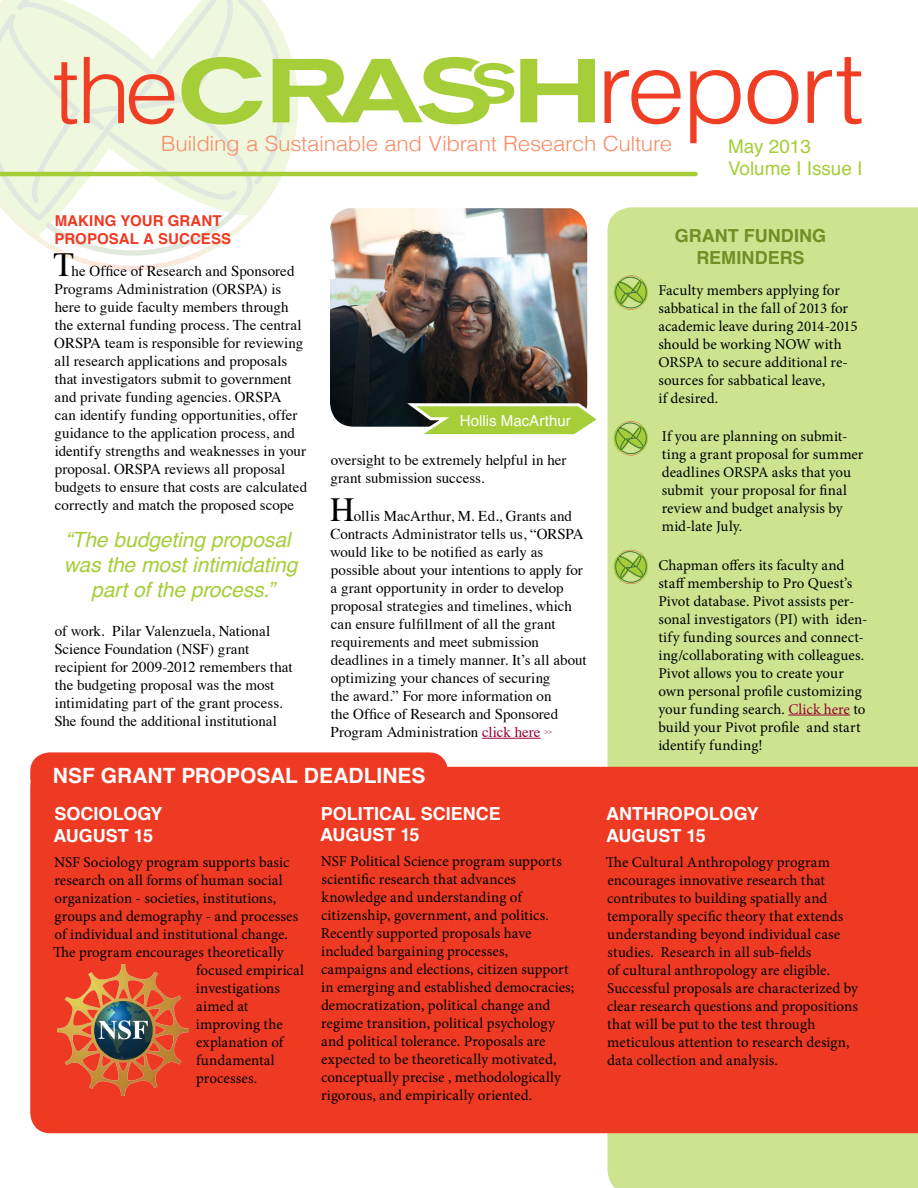
<style>
.page{position:relative;width:918px;height:1188px;background:#fff}
.page>*{position:absolute;margin:0;border:0;box-sizing:border-box;transform-origin:0 0}
.t1{font:300 99.45px "Helvetica";letter-spacing:-.03em;color:#ef3e23;scale:1.06 1}
.t2{font:300 91.95px "Helvetica";color:#ef3e23;scale:1.06 1}
.t3{font:33.75px "Times";color:#000}
.t4{font:italic 21px/25.2px "Helvetica";letter-spacing:-.005em;color:#a5ce39;text-align:center}
.t5{font:300 21px "Helvetica";letter-spacing:-.015em;color:#f68e68;scale:1.06 1}
.t6{font:700 21px "Helvetica";color:#fff}
.t7{font:18.9px "Helvetica";color:#a5ce39}
.t8{font:700 18px/21.6px "Helvetica";color:#fff}
.t9{font:700 18px/21.6px "Helvetica";letter-spacing:.005em;color:#6f9025;text-align:center}
.t10{font:15px/18px "Minion Pro";letter-spacing:.005em;color:#000}
.t11{font:15px/18px "Times";color:#000}
.t12{font:700 15px/18px "Helvetica";letter-spacing:.01em;color:#ee3a23}
.t13{font:15px "Helvetica";letter-spacing:.005em;color:#fff}
.s1{color:#98002e}
</style>
<div class="page">
<div style="left:30px;top:752px;width:418px;height:45px;background:#ee3a23;border-radius:20px"></div>
<div style="left:608px;top:207px;width:310px;height:981px;background:#cce390"></div>
<div style="left:30px;top:767px;width:888px;height:366px;background:#ee3a23"></div>
<svg style="left:15px;top:223px;width:233px;height:48px"></svg>
<hr style="left:788px;top:715px;width:62px;height:1px;background:#98002e">
<hr style="left:482px;top:738px;width:59px;height:1px;background:#98002e">
<svg style="left:0;top:0;width:595px;height:223px"></svg>
<hr style="left:0;top:172px;width:696px;height:4px;background:#a5ce39">
<img style="left:330px;top:208px;width:257px;height:219px">
<svg style="left:403px;top:402px;width:194px;height:33px"></svg>
<img style="left:58px;top:964px;width:130px;height:131px">
<svg style="left:613px;top:275px;width:36px;height:35px"></svg>
<svg style="left:613px;top:421px;width:36px;height:35px"></svg>
<svg style="left:613px;top:549px;width:36px;height:36px"></svg>
<p class="t2" style="left:52px;top:17px;width:121px">the</p>
<p class="t1" style="left:597px;top:8px;width:254px">report</p>
<p class="t5" style="left:161px;top:126px;width:484px">Building a Sustainable and Vibrant Research Culture</p>
<p class="t7" style="left:728px;top:131px;width:84px">May 2013</p>
<p class="t7" style="left:728px;top:154px;width:136px">Volume I Issue I</p>
<p class="t12" style="left:55px;top:212px;width:178px">MAKING YOUR GRANT<br>PROPOSAL A SUCCESS</p>
<p class="t11" style="left:54px;top:260px;width:254px;text-indent:17px">he Office of Research and Sponsored Programs Administration (ORSPA) is here to guide faculty members through the external funding process. The central ORSPA team is responsible for reviewing all research applications and proposals that investigators submit to government and private funding agencies. ORSPA<br>can identify funding opportunities, offer guidance to the application process, and identify strengths and weaknesses in your proposal. ORSPA reviews all proposal budgets to ensure that costs are calculated correctly and match the proposed scope</p>
<p class="t3" style="left:54px;top:233px;width:22px">T</p>
<p class="t4" style="left:64px;top:527px;width:235px">“The budgeting proposal was the most intimidating part of the process.”</p>
<p class="t11" style="left:54px;top:620px;width:240px">of work. Pilar Valenzuela, National Science Foundation (NSF) grant recipient for 2009-2012 remembers that the budgeting proposal was the most intimidating part of the grant process.<br>She found the additional institutional</p>
<p class="t13" style="left:460px;top:409px;width:113px">Hollis MacArthur</p>
<p class="t11" style="left:330px;top:450px;width:238px">oversight to be extremely helpful in her grant submission success.</p>
<p class="t11" style="left:330px;top:506px;width:258px;text-indent:24px">ollis MacArthur, M. Ed., Grants and Contracts Administrator tells us, “ORSPA would like to be notified as early as possible about your intentions to apply for a grant opportunity in order to develop proposal strategies and timelines, which can ensure fulfillment of all the grant requirements and meet submission deadlines in a timely manner. It’s all about optimizing your chances of securing<br>the award.” For more information on<br>the Office of Research and Sponsored Program Administration <span class="s1">click here</span> <sup>&gt;&gt;</sup></p>
<p class="t3" style="left:330px;top:478px;width:26px">H</p>
<p class="t6" style="left:53px;top:758px;width:374px">NSF GRANT PROPOSAL DEADLINES</p>
<p class="t8" style="left:53px;top:803px;width:111px">SOCIOLOGY<br>AUGUST 15</p>
<p class="t10" style="left:54px;top:853px;width:237px">NSF Sociology program supports basic</p>
<p class="t10" style="left:54px;top:871px;width:230px">research on all forms of human social</p>
<p class="t10" style="left:55px;top:889px;width:223px">organization - societies, institutions,</p>
<p class="t10" style="left:55px;top:907px;width:245px">groups and demography - and processes</p>
<p class="t10" style="left:55px;top:925px;width:235px">of individual and institutional change.</p>
<p class="t10" style="left:53px;top:943px;width:232px">The program encourages theoretically</p>
<p class="t10" style="left:196px;top:961px;width:110px">focused empirical</p>
<p class="t10" style="left:196px;top:979px;width:86px">investigations</p>
<p class="t10" style="left:196px;top:997px;width:54px">aimed at</p>
<p class="t10" style="left:196px;top:1015px;width:88px">improving the</p>
<p class="t10" style="left:196px;top:1033px;width:89px">explanation of</p>
<p class="t10" style="left:196px;top:1051px;width:80px">fundamental</p>
<p class="t10" style="left:196px;top:1069px;width:62px">processes.</p>
<p class="t8" style="left:320px;top:803px;width:182px">POLITICAL SCIENCE<br>AUGUST 15</p>
<p class="t10" style="left:321px;top:852px;width:255px">NSF Political Science program supports scientific research that advances knowledge and understanding of citizenship, government, and politics.<br>Recently supported proposals have included bargaining processes, campaigns and elections, citizen support in emerging and established democracies; democratization, political change and regime transition, political psychology and political tolerance. Proposals are expected to be theoretically motivated, conceptually precise , methodologically rigorous, and empirically oriented.</p>
<p class="t9" style="left:675px;top:225px;width:153px">GRANT FUNDING<br>REMINDERS</p>
<p class="t10" style="left:658px;top:281px;width:201px">Faculty members applying for sabbatical in the fall of 2013 for academic leave during 2014-2015 should be working NOW with<br>ORSPA to secure additional re&shy;sources for sabbatical leave,<br>if desired.</p>
<p class="t10" style="left:662px;top:428px;width:203px">If you are planning on submit&shy;ting a grant proposal for summer deadlines ORSPA asks that you submit your proposal for final review and budget analysis by mid-late July.</p>
<p class="t10" style="left:658px;top:556px;width:211px">Chapman offers its faculty and staff membership to Pro Quest’s<br>Pivot database. Pivot assists per&shy;sonal investigators (PI) with iden&shy;tify funding sources and connect&shy;ing/collaborating with colleagues.<br>Pivot allows you to create your own personal profile customizing your funding search. <span class="s1">Click here</span> to build your Pivot profile and start identify funding!</p>
<p class="t8" style="left:606px;top:803px;width:154px">ANTHROPOLOGY<br>AUGUST 15</p>
<p class="t10" style="left:606px;top:853px;width:254px">The Cultural Anthropology program encourages innovative research that contributes to building spatially and temporally specific theory that extends understanding beyond individual case studies. Research in all sub-fields<br>of cultural anthropology are eligible.<br>Successful proposals are characterized by clear research questions and propositions that will be put to the test through meticulous attention to research design, data collection and analysis.</p>
</div>
